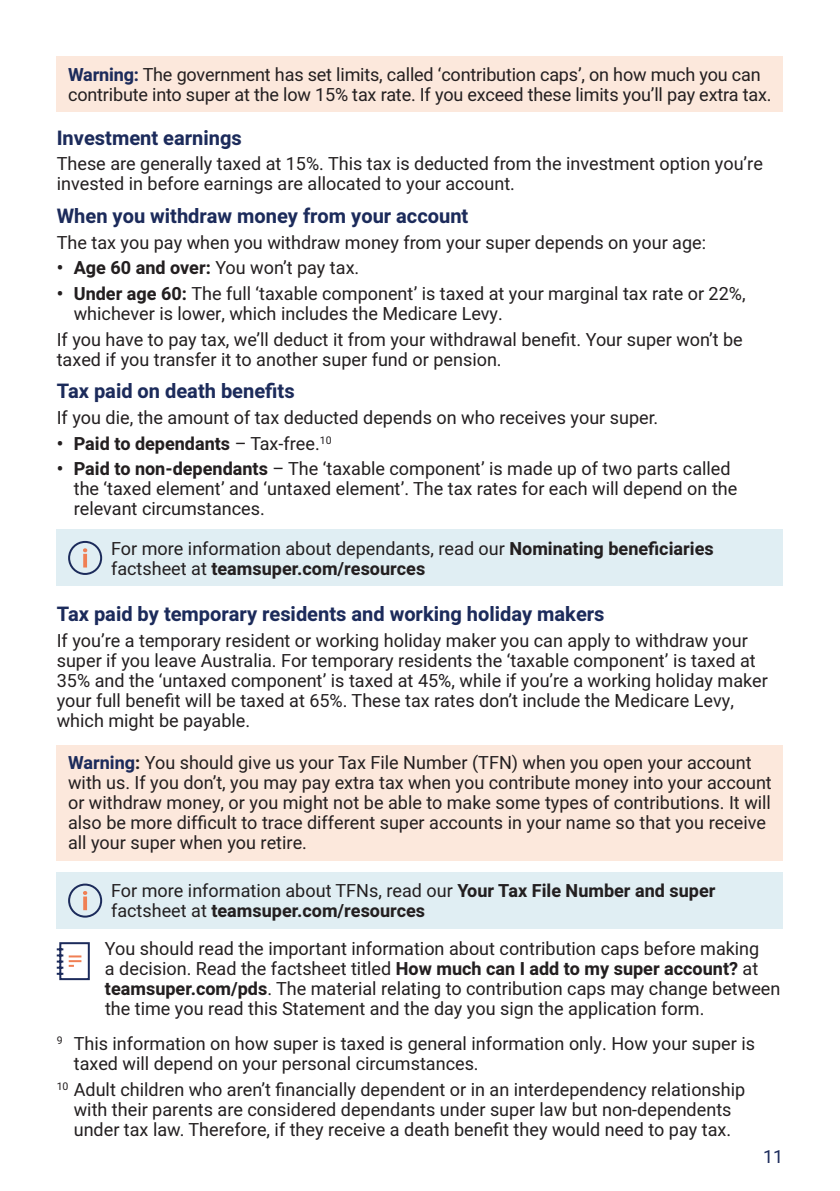
<style>
.page{position:relative;width:840px;height:1191px;background:#fff}
.page>*{position:absolute;margin:0;border:0;box-sizing:border-box;transform-origin:0 0}
.TS_-_Heading_3{font:700 20px "Heebo";color:#1c2b5b}
.TS_-_Body_Copy{font:18px/20px "Heebo";color:#231f20}
.TS_-_Body_Copy-2{font:700 18px/20px "Heebo";color:#231f20}
.t1{font:18px "Heebo";color:#1c2b5b}
.s1{font-weight:700;color:#1c2b5b}
.s2{font-weight:700}
.s3{font-weight:400}
</style>
<div class="page">
<div style="left:57px;top:57px;width:725px;height:55px;background:#fce8dc"></div>
<div style="left:57px;top:529px;width:725px;height:57px;background:#e0eef3"></div>
<svg style="left:83px;top:548px;width:4px;height:19px"></svg>
<div style="left:68px;top:541px;width:34px;height:34px;border:2px solid #1c2b5b;border-radius:50%"></div>
<div style="left:57px;top:745px;width:725px;height:116px;background:#fce8dc"></div>
<div style="left:57px;top:872px;width:725px;height:56px;background:#e0eef3"></div>
<svg style="left:83px;top:891px;width:4px;height:19px"></svg>
<div style="left:68px;top:883px;width:34px;height:34px;border:2px solid #1c2b5b;border-radius:50%"></div>
<svg style="left:56px;top:942px;width:34px;height:39px"></svg>
<p class="TS_-_Body_Copy" style="left:68px;top:64px;width:704px"><span class="s1">Warning:</span> The government has set limits, called ‘contribution caps’, on how much you can contribute into super at the low 15% tax rate. If you exceed these limits you’ll pay extra tax.</p>
<p class="TS_-_Heading_3" style="left:57px;top:124px;width:186px">Investment earnings</p>
<p class="TS_-_Body_Copy" style="left:57px;top:154px;width:707px">These are generally taxed at 15%. This tax is deducted from the investment option you’re invested in before earnings are allocated to your account.</p>
<p class="TS_-_Heading_3" style="left:57px;top:202px;width:413px">When you withdraw money from your account</p>
<p class="TS_-_Body_Copy" style="left:57px;top:232px;width:650px">The tax you pay when you withdraw money from your super depends on your age:</p>
<p class="TS_-_Body_Copy" style="left:57px;top:258px;width:304px"><span class="s2">• Age 60 and over:</span> You won’t pay tax.</p>
<p class="TS_-_Body_Copy" style="left:74px;top:283px;width:673px;text-indent:-17px"><span class="s2">• Under age 60:</span> The full ‘taxable component’ is taxed at your marginal tax rate or 22%, whichever is lower, which includes the Medicare Levy.</p>
<p class="TS_-_Body_Copy" style="left:57px;top:329px;width:687px">If you have to pay tax, we’ll deduct it from your withdrawal benefit. Your super won’t be taxed if you transfer it to another super fund or pension.</p>
<p class="TS_-_Heading_3" style="left:57px;top:377px;width:239px">Tax paid on death benefits</p>
<p class="TS_-_Body_Copy" style="left:57px;top:407px;width:602px">If you die, the amount of tax deducted depends on who receives your super.</p>
<p class="TS_-_Body_Copy-2" style="left:57px;top:433px;width:276px">• Paid to dependants <span class="s3">– Tax-free.</span><sup>10</sup></p>
<p class="TS_-_Body_Copy" style="left:74px;top:459px;width:664px;text-indent:-17px"><span class="s2">• Paid to non-dependants</span> – The ‘taxable component’ is made up of two parts called the ‘taxed element’ and ‘untaxed element’. The tax rates for each will depend on the relevant circumstances.</p>
<p class="TS_-_Body_Copy" style="left:111px;top:538px;width:603px">For more information about dependants, read our <span class="s2">Nominating beneficiaries </span>factsheet at <span class="s2">teamsuper.com/resources</span></p>
<p class="TS_-_Heading_3" style="left:57px;top:600px;width:549px">Tax paid by temporary residents and working holiday makers</p>
<p class="TS_-_Body_Copy" style="left:57px;top:630px;width:712px">If you’re a temporary resident or working holiday maker you can apply to withdraw your super if you leave Australia. For temporary residents the ‘taxable component’ is taxed at 35% and the ‘untaxed component’ is taxed at 45%, while if you’re a working holiday maker your full benefit will be taxed at 65%. These tax rates don’t include the Medicare Levy, which might be payable.</p>
<p class="TS_-_Body_Copy" style="left:68px;top:753px;width:704px"><span class="s1">Warning</span><span class="s2">:</span> You should give us your Tax File Number (TFN) when you open your account with us. If you don’t, you may pay extra tax when you contribute money into your account or withdraw money, or you might not be able to make some types of contributions. It will also be more difficult to trace different super accounts in your name so that you receive all your super when you retire.</p>
<p class="TS_-_Body_Copy-2" style="left:111px;top:881px;width:605px"><span class="s3">For more information about TFNs, read our</span> Your Tax File Number and super <span class="s3">factsheet at</span> teamsuper.com/resources</p>
<p class="TS_-_Body_Copy" style="left:105px;top:938px;width:676px">You should read the important information about contribution caps before making<br>a decision. Read the factsheet titled <span class="s2">How much can I add to my super account?</span> at <span class="s2">teamsuper.com/pds</span>. The material relating to contribution caps may change between the time you read this Statement and the day you sign the application form.</p>
<p class="TS_-_Body_Copy" style="left:74px;top:1033px;width:682px;text-indent:-17px"><sup>9</sup> This information on how super is taxed is general information only. How your super is taxed will depend on your personal circumstances.</p>
<p class="TS_-_Body_Copy" style="left:57px;top:1079px;width:689px;text-align:center"><sup>10</sup> Adult children who aren’t financially dependent or in an interdependency relationship with their parents are considered dependants under super law but non-dependents under tax law. Therefore, if they receive a death benefit they would need to pay tax.</p>
<p class="t1" style="left:762px;top:1143px;width:22px">11</p>
</div>
